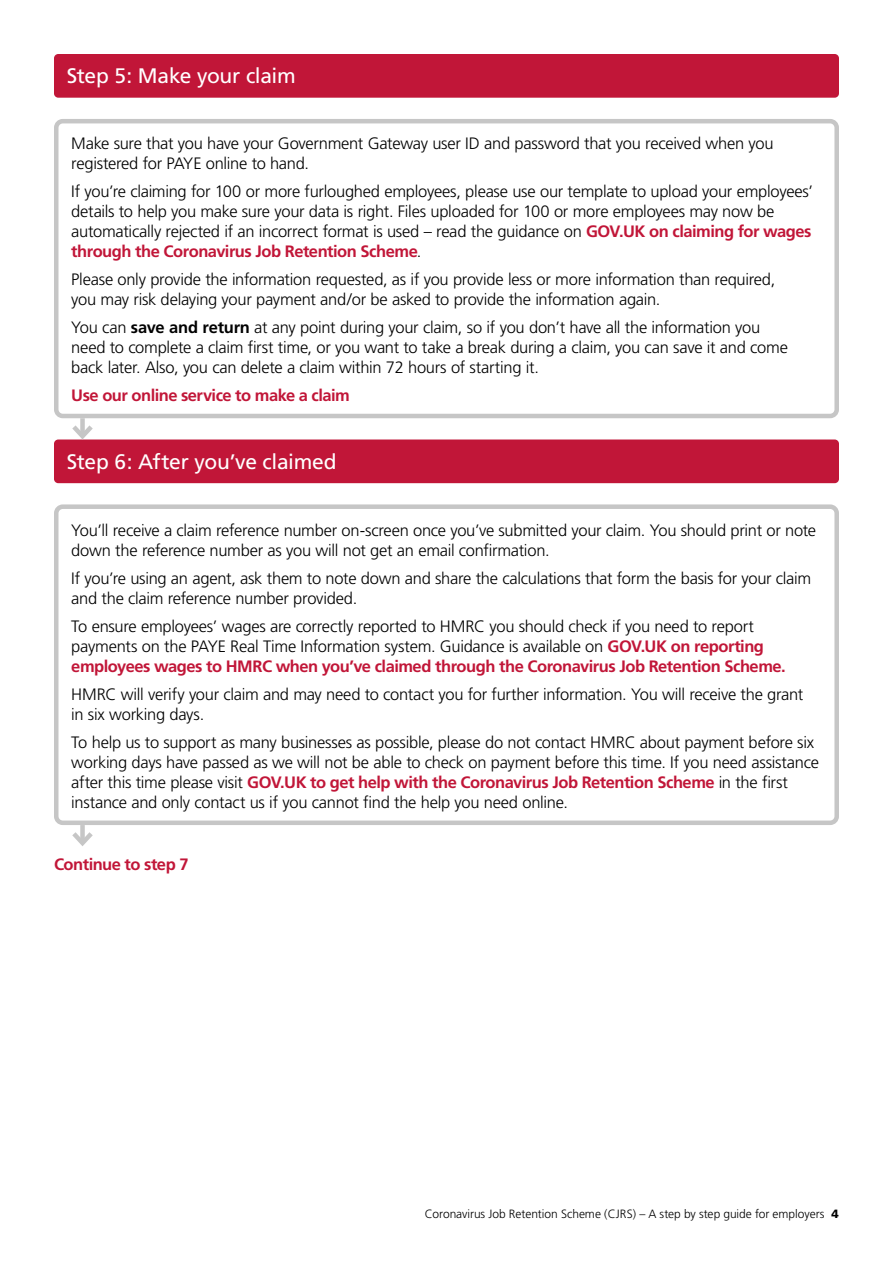
<style>
.page{position:relative;width:893px;height:1263px;background:#fff}
.page>*{position:absolute;margin:0;border:0;box-sizing:border-box;transform-origin:0 0}
.pull_out_heading_1{font:21px "Frutiger";letter-spacing:-.02em;color:#fff}
.Body{font:300 16.5px/19.8px "Frutiger";letter-spacing:-.015em;color:#000}
.Body-2{font:700 16.5px "Frutiger";letter-spacing:-.03em;color:#c11638}
.Heading_2{font:700 16.5px "Frutiger";letter-spacing:-.03em;color:#c11638}
.t1{font:300 12px "Frutiger";color:#000}
.s1{font-weight:700;color:#c11638}
.s2{font-weight:700}
.s3{font-weight:900}
</style>
<div class="page">
<div style="left:54px;top:54px;width:785px;height:44px;background:#c11638;border-radius:4px"></div>
<div style="left:54px;top:119px;width:785px;height:299px;border:4px solid #c6c6c6;border-radius:7px"></div>
<div style="left:54px;top:439px;width:785px;height:44px;background:#c11638;border-radius:4px"></div>
<div style="left:54px;top:504px;width:785px;height:321px;border:4px solid #c6c6c6;border-radius:7px"></div>
<div style="left:80px;top:418px;width:5px;height:18px;background:#c6c6c6"></div>
<svg style="left:68px;top:421px;width:29px;height:19px"></svg>
<div style="left:80px;top:825px;width:5px;height:18px;background:#c6c6c6"></div>
<svg style="left:72px;top:827px;width:21px;height:19px"></svg>
<h1 class="pull_out_heading_1" style="left:67px;top:63px;width:231px">Step 5: Make your claim</h1>
<p class="Body" style="left:71px;top:133px;width:704px">Make sure that you have your Government Gateway user ID and password that you received when you registered for PAYE online to hand.</p>
<p class="Body" style="left:71px;top:182px;width:743px">If you’re claiming for 100 or more furloughed employees, please use our template to upload your employees’ details to help you make sure your data is right. Files uploaded for 100 or more employees may now be automatically rejected if an incorrect format is used – read the guidance on <span class="s1">GOV.UK on claiming for wages through the Coronavirus Job Retention Scheme</span>.</p>
<p class="Body" style="left:71px;top:269px;width:705px">Please only provide the information requested, as if you provide less or more information than required, you may risk delaying your payment and/or be asked to provide the information again.</p>
<p class="Body" style="left:71px;top:317px;width:718px">You can <span class="s2">save and return</span> at any point during your claim, so if you don’t have all the information you need to complete a claim first time, or you want to take a break during a claim, you can save it and come back later. Also, you can delete a claim within 72 hours of starting it.</p>
<p class="Body-2" style="left:71px;top:386px;width:280px">Use our online service to make a claim</p>
<h1 class="pull_out_heading_1" style="left:67px;top:449px;width:272px">Step 6: After you’ve claimed</h1>
<p class="Body" style="left:71px;top:520px;width:746px">You’ll receive a claim reference number on-screen once you’ve submitted your claim. You should print or note down the reference number as you will not get an email confirmation.</p>
<p class="Body" style="left:71px;top:569px;width:741px">If you’re using an agent, ask them to note down and share the calculations that form the basis for your claim and the claim reference number provided.</p>
<p class="Body" style="left:71px;top:617px;width:716px">To ensure employees’ wages are correctly reported to HMRC you should check if you need to report payments on the PAYE Real Time Information system. Guidance is available on <span class="s1">GOV.UK on reporting employees wages to HMRC when you’ve claimed through the Coronavirus Job Retention Scheme.</span></p>
<p class="Body" style="left:71px;top:685px;width:734px">HMRC will verify your claim and may need to contact you for further information. You will receive the grant in six working days.</p>
<p class="Body" style="left:71px;top:733px;width:749px">To help us to support as many businesses as possible, please do not contact HMRC about payment before six working days have passed as we will not be able to check on payment before this time. If you need assistance after this time please visit <span class="s1">GOV.UK to get help with the Coronavirus Job Retention Scheme</span> in the first instance and only contact us if you cannot find the help you need online.</p>
<h2 class="Heading_2" style="left:54px;top:854px;width:136px">Continue to step 7</h2>
<p class="t1" style="left:425px;top:1207px;width:416px">Coronavirus Job Retention Scheme (CJRS) – A step by step guide for employers <span class="s3">4</span></p>
</div>
